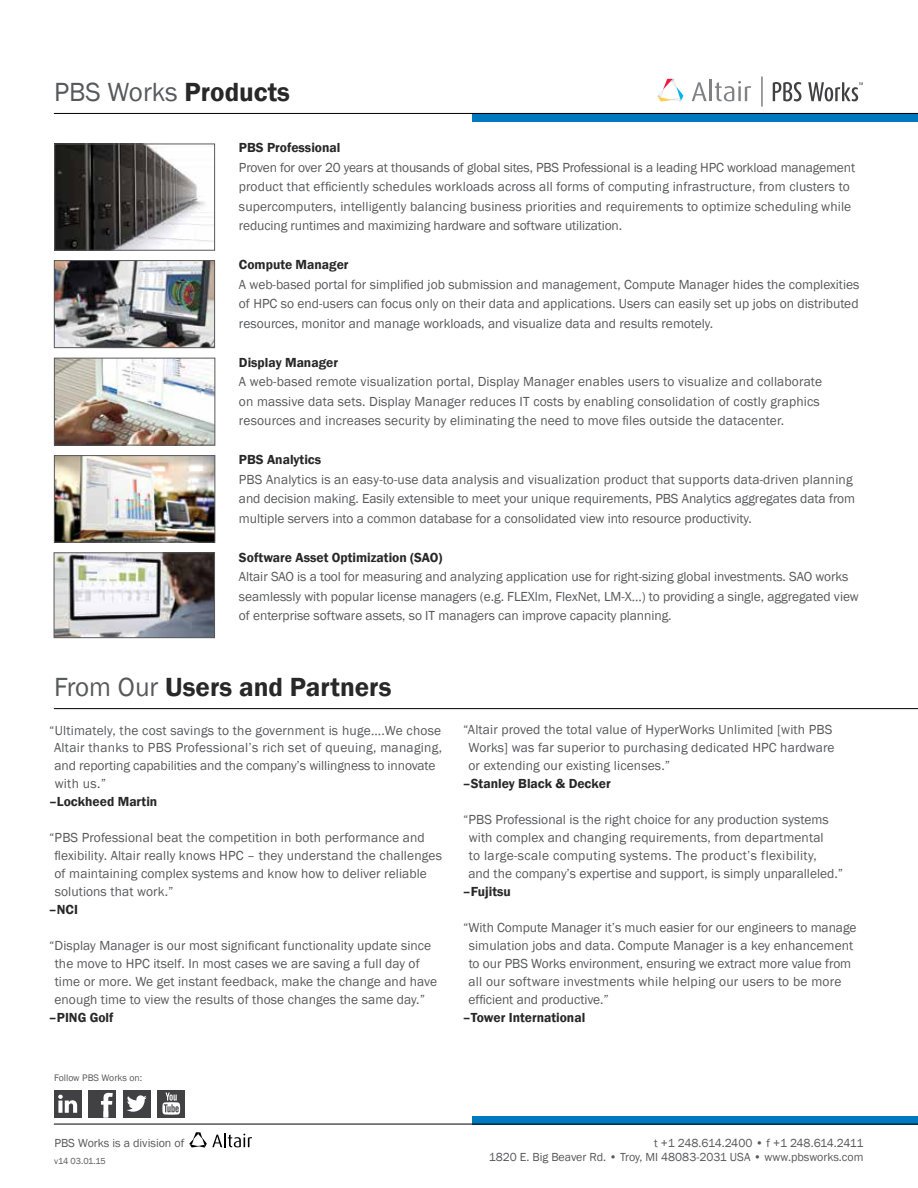
<style>
.page{position:relative;width:918px;height:1188px;background:#fff}
.page>*{position:absolute;margin:0;border:0;box-sizing:border-box;transform-origin:0 0}
.t1{font:600 27px "Franklin Gothic";color:#292829}
.t2{font:27px "Franklin Gothic";color:#58595b}
.t3{font:13.5px/18px "Franklin Gothic";letter-spacing:.005em;color:#58595b}
.t4{font:600 13.5px "Franklin Gothic";color:#292829}
.t5{font:12px/14.4px "Franklin Gothic";color:#58595b;text-align:right}
.t6{font:9.75px "Franklin Gothic";color:#58595b}
.t7{font:9px "Franklin Gothic";letter-spacing:-.015em;color:#58595b}
.s1{font-weight:600;color:#292829}
.s2{font-weight:400;color:#58595b}
</style>
<div class="page">
<img style="left:56px;top:262px;width:157px;height:84px">
<div style="left:54px;top:260px;width:161px;height:88px;border:1px solid #58595b"></div>
<svg style="left:692px;top:82px;width:15px;height:19px"></svg>
<hr style="left:709px;top:80px;width:3px;height:21px;background:#808285">
<svg style="left:715px;top:81px;width:36px;height:20px"></svg>
<svg style="left:657px;top:79px;width:27px;height:23px"></svg>
<hr style="left:762px;top:76px;width:1px;height:31px;background:#414042">
<svg style="left:773px;top:82px;width:28px;height:19px"></svg>
<svg style="left:808px;top:82px;width:55px;height:19px"></svg>
<div style="left:472px;top:113px;width:446px;height:9px;background:#0079c1"></div>
<div style="left:472px;top:1116px;width:446px;height:8px;background:#0079c1"></div>
<img style="left:56px;top:146px;width:157px;height:103px">
<div style="left:54px;top:144px;width:161px;height:107px;border:1px solid #58595b"></div>
<hr style="left:54px;top:113px;width:864px;height:1px;background:#000">
<hr style="left:54px;top:1124px;width:864px;height:1px;background:#000">
<img style="left:56px;top:360px;width:157px;height:84px">
<div style="left:54px;top:358px;width:161px;height:88px;border:1px solid #58595b"></div>
<hr style="left:54px;top:708px;width:864px;height:1px;background:#000">
<img style="left:56px;top:457px;width:157px;height:84px">
<div style="left:54px;top:455px;width:161px;height:88px;border:1px solid #58595b"></div>
<img style="left:56px;top:554px;width:157px;height:82px">
<div style="left:54px;top:552px;width:161px;height:86px;border:1px solid #58595b"></div>
<svg style="left:189px;top:1132px;width:63px;height:16px"></svg>
<div style="left:54px;top:1090px;width:27px;height:27px;background:#414042"></div>
<svg style="left:58px;top:1095px;width:19px;height:18px"></svg>
<div style="left:89px;top:1090px;width:27px;height:27px;background:#414042"></div>
<svg style="left:101px;top:1093px;width:12px;height:24px"></svg>
<div style="left:123px;top:1090px;width:27px;height:27px;background:#414042"></div>
<svg style="left:127px;top:1095px;width:20px;height:17px"></svg>
<div style="left:158px;top:1090px;width:27px;height:27px;background:#414042"></div>
<svg style="left:162px;top:1093px;width:18px;height:22px"></svg>
<h1 class="t2" style="left:54px;top:75px;width:238px">PBS Works <span class="s1">Products</span></h1>
<p class="t4" style="left:239px;top:140px;width:103px">PBS Professional</p>
<p class="t3" style="left:239px;top:158px;width:618px;line-height:19.5px">Proven for over 20 years at thousands of global sites, PBS Professional is a leading HPC workload management product that efficiently schedules workloads across all forms of computing infrastructure, from clusters to supercomputers, intelligently balancing business priorities and requirements to optimize scheduling while reducing runtimes and maximizing hardware and software utilization.</p>
<p class="t4" style="left:239px;top:256px;width:111px">Compute Manager</p>
<p class="t3" style="left:239px;top:275px;width:622px;line-height:19.5px;text-align:justify">A web-based portal for simplified job submission and management, Compute Manager hides the complexities of HPC so end-users can focus only on their data and applications. Users can easily set up jobs on distributed resources, monitor and manage workloads, and visualize data and results remotely.</p>
<p class="t4" style="left:239px;top:354px;width:101px">Display Manager</p>
<p class="t3" style="left:239px;top:372px;width:585px;line-height:19.5px">A web-based remote visualization portal, Display Manager enables users to visualize and collaborate on massive data sets. Display Manager reduces IT costs by enabling consolidation of costly graphics resources and increases security by eliminating the need to move files outside the datacenter.</p>
<p class="t4" style="left:239px;top:451px;width:84px">PBS Analytics</p>
<p class="t3" style="left:239px;top:470px;width:618px;line-height:19.5px">PBS Analytics is an easy-to-use data analysis and visualization product that supports data-driven planning and decision making. Easily extensible to meet your unique requirements, PBS Analytics aggregates data from multiple servers into a common database for a consolidated view into resource productivity.</p>
<p class="t4" style="left:239px;top:549px;width:205px">Software Asset Optimization (SAO)</p>
<p class="t3" style="left:239px;top:567px;width:621px;line-height:19.5px">Altair SAO is a tool for measuring and analyzing application use for right-sizing global investments. SAO works seamlessly with popular license managers (e.g. FLEXlm, FlexNet, LM-X…) to providing a single, aggregated view of enterprise software assets, so IT managers can improve capacity planning.</p>
<h1 class="t1" style="left:54px;top:671px;width:339px"><span class="s2">From Our</span> Users and Partners</h1>
<p class="t3" style="left:54px;top:721px;width:390px;text-indent:-5px">“Ultimately, the cost savings to the government is huge….We chose Altair thanks to PBS Professional’s rich set of queuing, managing, and reporting capabilities and the company’s willingness to innovate with us.”</p>
<p class="t4" style="left:49px;top:794px;width:110px">–Lockheed Martin</p>
<p class="t3" style="left:54px;top:829px;width:389px;text-indent:-5px">“PBS Professional beat the competition in both performance and flexibility. Altair really knows HPC – they understand the challenges of maintaining complex systems and know how to deliver reliable solutions that work.”</p>
<p class="t4" style="left:49px;top:902px;width:31px">–NCI</p>
<p class="t3" style="left:54px;top:937px;width:384px;text-indent:-5px">“Display Manager is our most significant functionality update since the move to HPC itself. In most cases we are saving a full day of time or more. We get instant feedback, make the change and have enough time to view the results of those changes the same day.”</p>
<p class="t4" style="left:49px;top:1010px;width:66px">–PING Golf</p>
<p class="t6" style="left:54px;top:1071px;width:90px">Follow PBS Works on:</p>
<p class="t3" style="left:468px;top:721px;width:368px;text-indent:-5px">“Altair proved the total value of HyperWorks Unlimited [with PBS<br>Works] was far superior to purchasing dedicated HPC hardware or extending our existing licenses.”</p>
<p class="t4" style="left:463px;top:776px;width:149px">–Stanley Black &amp; Decker</p>
<p class="t3" style="left:469px;top:811px;width:376px;text-indent:-5px">“PBS Professional is the right choice for any production systems with complex and changing requirements, from departmental<br>to large-scale computing systems. The product’s flexibility,<br>and the company’s expertise and support, is simply unparalleled.”</p>
<p class="t4" style="left:463px;top:884px;width:49px">–Fujitsu</p>
<p class="t3" style="left:468px;top:919px;width:390px;text-indent:-5px">“With Compute Manager it’s much easier for our engineers to manage simulation jobs and data. Compute Manager is a key enhancement to our PBS Works environment, ensuring we extract more value from all our software investments while helping our users to be more efficient and productive.”</p>
<p class="t4" style="left:463px;top:1010px;width:124px">–Tower International</p>
<p class="t5" style="left:54px;top:1136px;width:131px">PBS Works is a division of</p>
<p class="t7" style="left:54px;top:1156px;width:53px">v14 03.01.15</p>
<p class="t5" style="left:489px;top:1136px;width:376px">t +1 248.614.2400 • f +1 248.614.2411<br>1820 E. Big Beaver Rd. • Troy, MI 48083-2031 USA • www.pbsworks.com</p>
</div>
